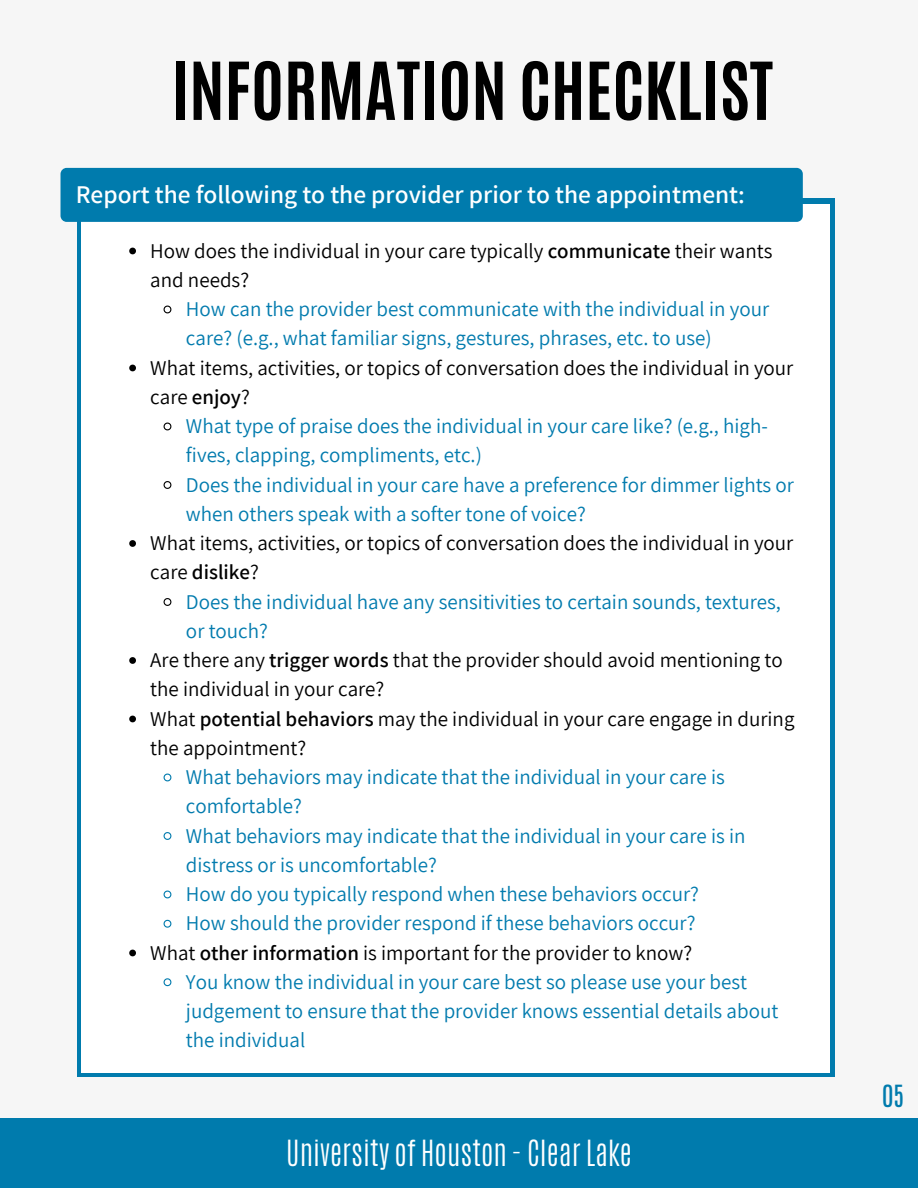
<style>
.page{position:relative;width:918px;height:1188px;background:#f6f6f6}
.page>*{position:absolute;margin:0;border:0;box-sizing:border-box;transform-origin:0 0}
.t1{font:700 67.8px "Antonio";color:#000}
.t2{font:300 30.15px "Antonio";color:#fff}
.t3{font:600 25.5px "Assistant";color:#fff}
.t4{font:25.5px "Antonio";color:#007bad}
.t5{font:21px/29.2px "Assistant";color:#027bae}
.t6{font:21px/29.2px "Assistant";color:#000}
.s1{font-weight:600}
</style>
<div class="page">
<div style="left:0;top:1118px;width:918px;height:70px;background:#007bad"></div>
<div style="left:81px;top:204px;width:748px;height:868px;background:#fff"></div>
<div style="left:61px;top:168px;width:742px;height:54px;background:#007bad;border-radius:6px"></div>
<svg style="left:129px;top:248px;width:7px;height:6px"></svg>
<svg style="left:163px;top:305px;width:9px;height:9px"></svg>
<svg style="left:129px;top:365px;width:7px;height:6px"></svg>
<svg style="left:163px;top:422px;width:9px;height:9px"></svg>
<svg style="left:163px;top:481px;width:9px;height:8px"></svg>
<svg style="left:129px;top:540px;width:7px;height:7px"></svg>
<svg style="left:163px;top:598px;width:9px;height:8px"></svg>
<svg style="left:129px;top:657px;width:7px;height:7px"></svg>
<svg style="left:129px;top:716px;width:7px;height:6px"></svg>
<svg style="left:163px;top:773px;width:9px;height:9px"></svg>
<svg style="left:163px;top:832px;width:9px;height:8px"></svg>
<svg style="left:163px;top:890px;width:9px;height:9px"></svg>
<svg style="left:163px;top:919px;width:9px;height:9px"></svg>
<svg style="left:129px;top:950px;width:7px;height:6px"></svg>
<svg style="left:163px;top:978px;width:9px;height:9px"></svg>
<h1 class="t1" style="left:171px;top:42px;width:604px">INFORMATION CHECKLIST</h1>
<p class="t3" style="left:76px;top:177px;width:671px">Report the following to the provider prior to the appointment:</p>
<p class="t6" style="left:150px;top:235px;width:624px">How does the individual in your care typically <span class="s1">communicate</span> their wants and needs?</p>
<p class="t5" style="left:186px;top:294px;width:585px">How can the provider best communicate with the individual in your care? (e.g., what familiar signs, gestures, phrases, etc. to use)</p>
<p class="t6" style="left:150px;top:352px;width:645px">What items, activities, or topics of conversation does the individual in your care <span class="s1">enjoy</span>?</p>
<p class="t5" style="left:186px;top:411px;width:610px">What type of praise does the individual in your care like? (e.g., high&shy;fives, clapping, compliments, etc.)<br>Does the individual in your care have a preference for dimmer lights or when others speak with a softer tone of voice?</p>
<p class="t6" style="left:150px;top:528px;width:645px">What items, activities, or topics of conversation does the individual in your care <span class="s1">dislike</span>?</p>
<p class="t5" style="left:186px;top:586px;width:596px">Does the individual have any sensitivities to certain sounds, textures,</p>
<p class="t5" style="left:186px;top:616px;width:83px">or touch?</p>
<p class="t6" style="left:150px;top:645px;width:634px">Are there any <span class="s1">trigger words</span> that the provider should avoid mentioning to</p>
<p class="t6" style="left:150px;top:674px;width:236px">the individual in your care?</p>
<p class="t6" style="left:150px;top:703px;width:646px">What <span class="s1">potential behaviors</span> may the individual in your care engage in during</p>
<p class="t6" style="left:150px;top:733px;width:158px">the appointment?</p>
<p class="t5" style="left:186px;top:762px;width:540px">What behaviors may indicate that the individual in your care is</p>
<p class="t5" style="left:186px;top:791px;width:118px">comfortable?</p>
<p class="t5" style="left:186px;top:820px;width:561px">What behaviors may indicate that the individual in your care is in</p>
<p class="t5" style="left:186px;top:850px;width:252px">distress or is uncomfortable?</p>
<p class="t5" style="left:186px;top:879px;width:515px">How do you typically respond when these behaviors occur?</p>
<p class="t5" style="left:186px;top:908px;width:511px">How should the provider respond if these behaviors occur?</p>
<p class="t6" style="left:150px;top:937px;width:543px">What <span class="s1">other information</span> is important for the provider to know?</p>
<p class="t5" style="left:186px;top:967px;width:563px">You know the individual in your care best so please use your best</p>
<p class="t5" style="left:186px;top:996px;width:594px">judgement to ensure that the provider knows essential details about</p>
<p class="t5" style="left:186px;top:1025px;width:121px">the individual</p>
<h2 class="t2" style="left:286px;top:1131px;width:347px">University of Houston - Clear Lake</h2>
<p class="t4" style="left:882px;top:1078px;width:24px">05</p>
</div>
